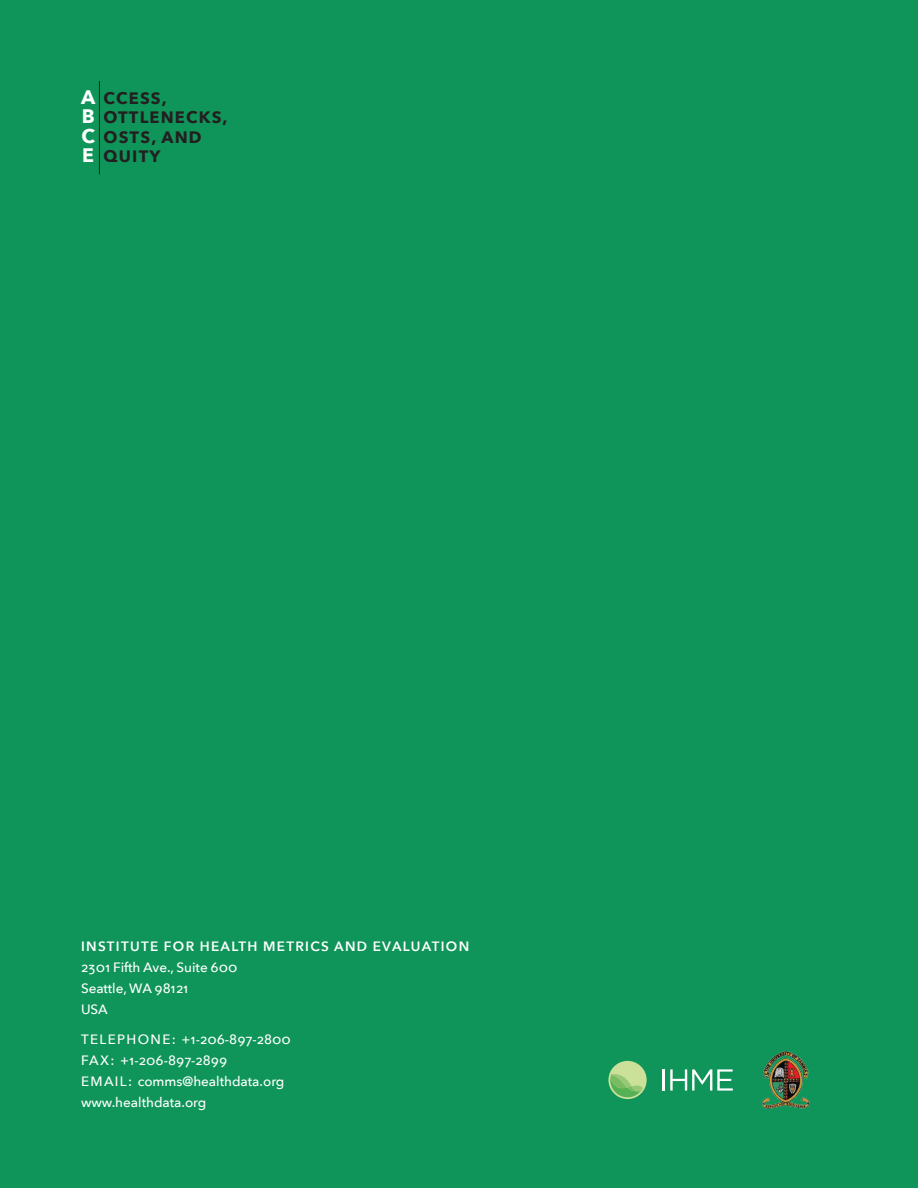
<style>
.page{position:relative;width:918px;height:1188px;background:#0f9559}
.page>*{position:absolute;margin:0;border:0;box-sizing:border-box;transform-origin:0 0}
.ABCE_Line{font:700 19.5px/19.5px "Avenir Next";color:#fff;text-align:justify}
.ABCE_Line-2{font:700 16.5px "Avenir Next";letter-spacing:.07em;color:#231f20}
.ABCE_Line-3{font:500 13.5px "Avenir Next";color:#fff}
.ABCE_Line-4{font:600 13.5px "Avenir Next";letter-spacing:.1em;color:#fff}
.ABCE_Line-5{font:500 13.5px "Avenir Next";letter-spacing:.1em;color:#fff}
</style>
<div class="page">
<hr style="left:99px;top:81px;width:1px;height:93px;background:#231f20">
<img style="left:762px;top:1051px;width:48px;height:58px">
<hr style="left:662px;top:1069px;width:3px;height:22px;background:#fff">
<svg style="left:670px;top:1069px;width:63px;height:22px"></svg>
<div style="left:608px;top:1061px;width:39px;height:38px;background:#cbe19a;border-radius:50%"></div>
<svg style="left:610px;top:1074px;width:33px;height:23px"></svg>
<p class="ABCE_Line" style="left:81px;top:87px;width:16px">A B C</p>
<p class="ABCE_Line" style="left:82px;top:146px;width:13px">E</p>
<p class="ABCE_Line-2" style="left:104px;top:84px;width:65px">CCESS,</p>
<p class="ABCE_Line-2" style="left:104px;top:103px;width:126px">OTTLENECKS,</p>
<p class="ABCE_Line-2" style="left:104px;top:123px;width:100px">OSTS, AND</p>
<p class="ABCE_Line-2" style="left:104px;top:142px;width:58px">QUITY</p>
<p class="ABCE_Line-4" style="left:81px;top:934px;width:390px">INSTITUTE FOR HEALTH METRICS AND EVALUATION</p>
<p class="ABCE_Line-3" style="left:81px;top:955px;width:158px">2301 Fifth Ave., Suite 600</p>
<p class="ABCE_Line-3" style="left:81px;top:976px;width:109px">Seattle, WA 98121</p>
<p class="ABCE_Line-3" style="left:81px;top:997px;width:28px">USA</p>
<p class="ABCE_Line-5" style="left:81px;top:1028px;width:211px">TELEPHONE: +1-206-897-2800</p>
<p class="ABCE_Line-3" style="left:81px;top:1049px;width:148px">FAX: +1-206-897-2899</p>
<p class="ABCE_Line-3" style="left:81px;top:1070px;width:205px">EMAIL: comms@healthdata.org</p>
<p class="ABCE_Line-3" style="left:81px;top:1091px;width:127px">www.healthdata.org</p>
</div>
